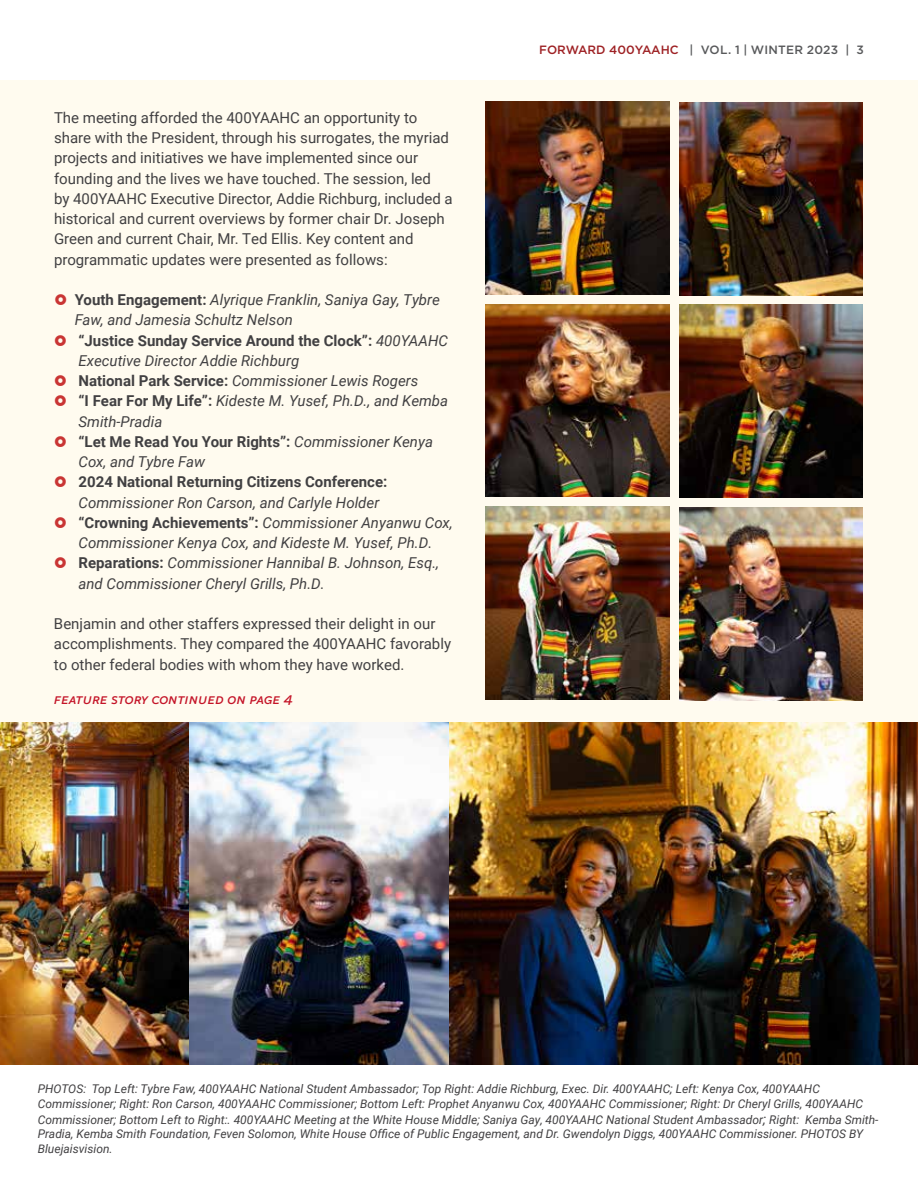
<style>
.page{position:relative;width:918px;height:1188px;background:#fff}
.page>*{position:absolute;margin:0;border:0;box-sizing:border-box;transform-origin:0 0}
.t1{font:15px/20.2px "Roboto";color:#414042}
.t2{font:italic 15px/20.2px "Roboto";color:#414042}
.t3{font:700 15px "Roboto";color:#414042}
.t4{font:italic 15px "Altivo";color:#c41428}
.t5{font:italic 12px/14.4px "Roboto";color:#414042}
.t6{font:500 12px "Gotham";color:#58595b}
.s1{font-weight:700;font-style:normal}
.s2{color:#9e2124}
.s3{font-size:13.5px}
</style>
<div class="page">
<div style="left:0;top:80px;width:918px;height:643px;background:#fffbef"></div>
<img style="left:486px;top:102px;width:183px;height:193px">
<img style="left:679px;top:103px;width:184px;height:192px">
<img style="left:486px;top:304px;width:183px;height:193px">
<img style="left:679px;top:305px;width:184px;height:193px">
<img style="left:486px;top:507px;width:183px;height:192px">
<img style="left:679px;top:507px;width:184px;height:193px">
<img style="left:0;top:722px;width:190px;height:342px">
<img style="left:190px;top:722px;width:259px;height:342px">
<img style="left:449px;top:722px;width:469px;height:342px">
<p class="t1" style="left:54px;top:107px;width:397px">The meeting afforded the 400YAAHC an opportunity to share with the President, through his surrogates, the myriad projects and initiatives we have implemented since our founding and the lives we have touched. The session, led</p>
<p class="t1" style="left:54px;top:188px;width:400px">by 400YAAHC Executive Director, Addie Richburg, included a</p>
<p class="t1" style="left:54px;top:208px;width:392px">historical and current overviews by former chair Dr. Joseph<br>Green and current Chair, Mr. Ted Ellis. Key content and</p>
<p class="t1" style="left:54px;top:249px;width:335px">programmatic updates were presented as follows:</p>
<p class="t2" style="left:75px;top:289px;width:367px"><span class="s1">Youth Engagement:</span> Alyrique Franklin, Saniya Gay, Tybre<br>Faw, and Jamesia Schultz Nelson</p>
<p class="t2" style="left:79px;top:330px;width:371px"><span class="s1">“Justice Sunday Service Around the Clock”:</span> 400YAAHC<br>Executive Director Addie Richburg</p>
<p class="t2" style="left:79px;top:370px;width:341px"><span class="s1">National Park Service:</span> Commissioner Lewis Rogers</p>
<p class="t2" style="left:79px;top:390px;width:371px"><span class="s1">“I Fear For My Life”:</span> Kideste M. Yusef, Ph.D., and Kemba</p>
<p class="t2" style="left:79px;top:411px;width:85px">Smith-Pradia</p>
<p class="t2" style="left:79px;top:431px;width:356px"><span class="s1">“Let Me Read You Your Rights”:</span> Commissioner Kenya<br>Cox, and Tybre Faw</p>
<p class="t3" style="left:79px;top:472px;width:310px">2024 National Returning Citizens Conference:</p>
<p class="t2" style="left:79px;top:492px;width:302px">Commissioner Ron Carson, and Carlyle Holder</p>
<p class="t2" style="left:79px;top:512px;width:376px"><span class="s1">“Crowning Achievements”:</span> Commissioner Anyanwu Cox,<br>Commissioner Kenya Cox, and Kideste M. Yusef, Ph.D.</p>
<p class="t2" style="left:79px;top:552px;width:362px"><span class="s1">Reparations:</span> Commissioner Hannibal B. Johnson, Esq., and Commissioner Cheryl Grills, Ph.D.</p>
<p class="t1" style="left:54px;top:613px;width:383px">Benjamin and other staffers expressed their delight in our</p>
<p class="t1" style="left:54px;top:633px;width:399px">accomplishments. They compared the 400YAAHC favorably to other federal bodies with whom they have worked.</p>
<p class="t4" style="left:54px;top:690px;width:241px">feature story continued on page 4</p>
<p class="t6" style="left:539px;top:42px;width:326px"><span class="s2">FORWARD 400YAAHC</span> | VOL. 1 | WINTER 2023 | 3</p>
<p class="t5" style="left:38px;top:1082px;width:827px">PHOTOS: Top Left: Tybre Faw, 400YAAHC National Student Ambassador; Top Right: Addie Richburg, Exec. Dir. 400YAAHC; Left: Kenya Cox, 400YAAHC<br>Commissioner; Right: Ron Carson, 400YAAHC Commissioner; Bottom Left: Prophet Anyanwu Cox, 400YAAHC Commissioner; Right: Dr Cheryl Grills, 400YAAHC</p>
<p class="t5" style="left:38px;top:1112px;width:842px">Commissioner; Bottom Left to Right:. 400YAAHC Meeting at the White House Middle; Saniya Gay, 400YAAHC National Student Ambassador<span class="s3">;</span> Right: Kemba Smith-</p>
<p class="t5" style="left:38px;top:1127px;width:827px">Pradia, Kemba Smith Foundation, Feven Solomon, White House Office of Public Engagement, and Dr. Gwendolyn Diggs, 400YAAHC Commissioner. PHOTOS BY</p>
<p class="t5" style="left:38px;top:1142px;width:76px">Bluejaisvision.</p>
</div>
